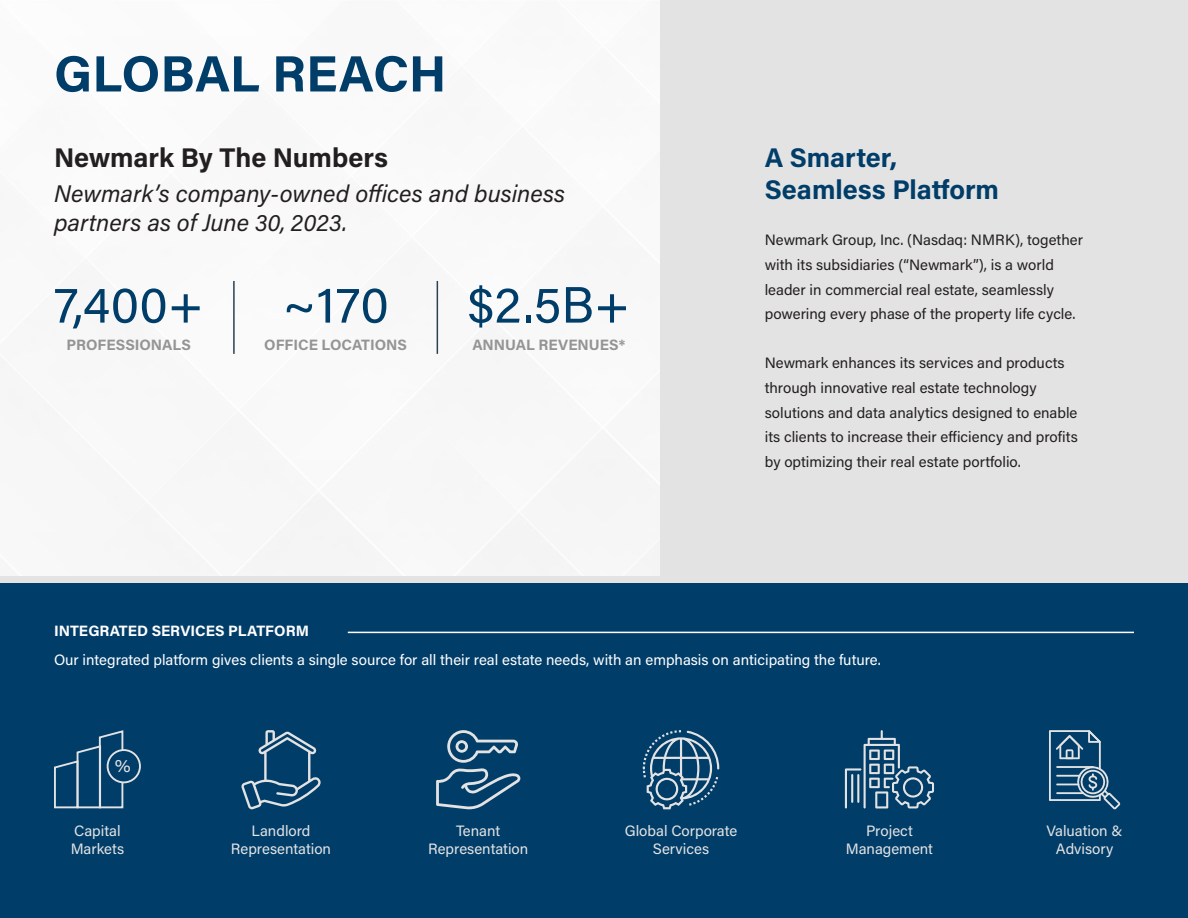
<style>
.page{position:relative;width:1188px;height:918px;background:#fff}
.page>*{position:absolute;margin:0;border:0;box-sizing:border-box;transform-origin:0 0}
.t1{font:51px "Acumin Pro";letter-spacing:.005em;color:#003d69}
.t2{font:700 51px "Acumin Pro";color:#003d69}
.t3{font:700 27px "Acumin Pro";color:#003d69}
.t4{font:700 27px "Acumin Pro";color:#231f20}
.t5{font:italic 24px "Acumin Pro";color:#231f20}
.t6{font:18px "Acumin Pro";color:#e3e3e3}
.t7{font:15px "Acumin Pro";color:#231f20}
.t8{font:15px/18px "Acumin Pro";color:#e3e3e3;text-align:center}
.t9{font:15px "Acumin Pro";color:#fff}
.t10{font:700 15px "Acumin Pro";color:#949494}
.t11{font:700 15px "Acumin Pro";color:#fff}
</style>
<div class="page">
<div style="left:660px;top:0;width:528px;height:614px;background:#e3e3e3"></div>
<div style="left:0;top:582px;width:1188px;height:336px;background:#003d69"></div>
<div style="left:0;top:576px;width:1188px;height:6px;background:#e3e3e3"></div>
<hr style="left:233px;top:281px;width:2px;height:73px;background:#2a4152">
<hr style="left:437px;top:281px;width:1px;height:73px;background:#2a4152">
<svg style="left:54px;top:730px;width:70px;height:79px"></svg>
<div style="left:108px;top:750px;width:32px;height:32px;background:#003d69;border-radius:50%"></div>
<div style="left:107px;top:749px;width:34px;height:34px;border:2px solid #e3e3e3;border-radius:50%"></div>
<svg style="left:241px;top:730px;width:80px;height:79px"></svg>
<svg style="left:436px;top:730px;width:84px;height:79px"></svg>
<svg style="left:643px;top:730px;width:76px;height:79px"></svg>
<svg style="left:845px;top:730px;width:89px;height:78px"></svg>
<svg style="left:1049px;top:730px;width:71px;height:79px"></svg>
<hr style="left:348px;top:632px;width:786px;height:1px;background:#fff">
<p class="t2" style="left:54px;top:38px;width:394px">GLOBAL REACH</p>
<p class="t4" style="left:54px;top:138px;width:336px">Newmark By The Numbers</p>
<p class="t5" style="left:54px;top:177px;width:513px">Newmark’s company-owned offices and business</p>
<p class="t5" style="left:54px;top:206px;width:295px">partners as of June 30, 2023.</p>
<p class="t1" style="left:54px;top:269px;width:151px">7,400+</p>
<p class="t10" style="left:66px;top:334px;width:126px">PROFESSIONALS</p>
<p class="t1" style="left:282px;top:269px;width:108px">~170</p>
<p class="t10" style="left:264px;top:334px;width:144px">OFFICE LOCATIONS</p>
<p class="t1" style="left:468px;top:269px;width:163px">$2.5B+</p>
<p class="t10" style="left:472px;top:334px;width:154px">ANNUAL REVENUES*</p>
<p class="t3" style="left:765px;top:138px;width:134px">A Smarter,</p>
<p class="t3" style="left:765px;top:171px;width:236px">Seamless Platform</p>
<p class="t7" style="left:765px;top:230px;width:320px">Newmark Group, Inc. (Nasdaq: NMRK), together</p>
<p class="t7" style="left:765px;top:254px;width:291px">with its subsidiaries (“Newmark”), is a world</p>
<p class="t7" style="left:765px;top:279px;width:291px">leader in commercial real estate, seamlessly</p>
<p class="t7" style="left:765px;top:304px;width:312px">powering every phase of the property life cycle.</p>
<p class="t7" style="left:765px;top:353px;width:302px">Newmark enhances its services and products</p>
<p class="t7" style="left:765px;top:377px;width:273px">through innovative real estate technology</p>
<p class="t7" style="left:765px;top:402px;width:314px">solutions and data analytics designed to enable</p>
<p class="t7" style="left:765px;top:427px;width:315px">its clients to increase their efficiency and profits</p>
<p class="t7" style="left:765px;top:451px;width:258px">by optimizing their real estate portfolio.</p>
<p class="t11" style="left:54px;top:620px;width:256px">INTEGRATED SERVICES PLATFORM</p>
<p class="t9" style="left:54px;top:650px;width:828px">Our integrated platform gives clients a single source for all their real estate needs, with an emphasis on anticipating the future.</p>
<p class="t6" style="left:115px;top:753px;width:17px">%</p>
<p class="t8" style="left:74px;top:821px;width:48px">Capital</p>
<p class="t8" style="left:71px;top:839px;width:55px">Markets</p>
<p class="t8" style="left:252px;top:821px;width:61px">Landlord</p>
<p class="t8" style="left:231px;top:839px;width:102px">Representation</p>
<p class="t8" style="left:456px;top:821px;width:46px">Tenant</p>
<p class="t8" style="left:428px;top:839px;width:102px">Representation</p>
<p class="t8" style="left:625px;top:821px;width:114px">Global Corporate</p>
<p class="t8" style="left:653px;top:839px;width:58px">Services</p>
<p class="t8" style="left:866px;top:821px;width:48px">Project</p>
<p class="t8" style="left:846px;top:839px;width:89px">Management</p>
<p class="t8" style="left:1046px;top:821px;width:78px">Valuation &amp;<br>Advisory</p>
</div>
